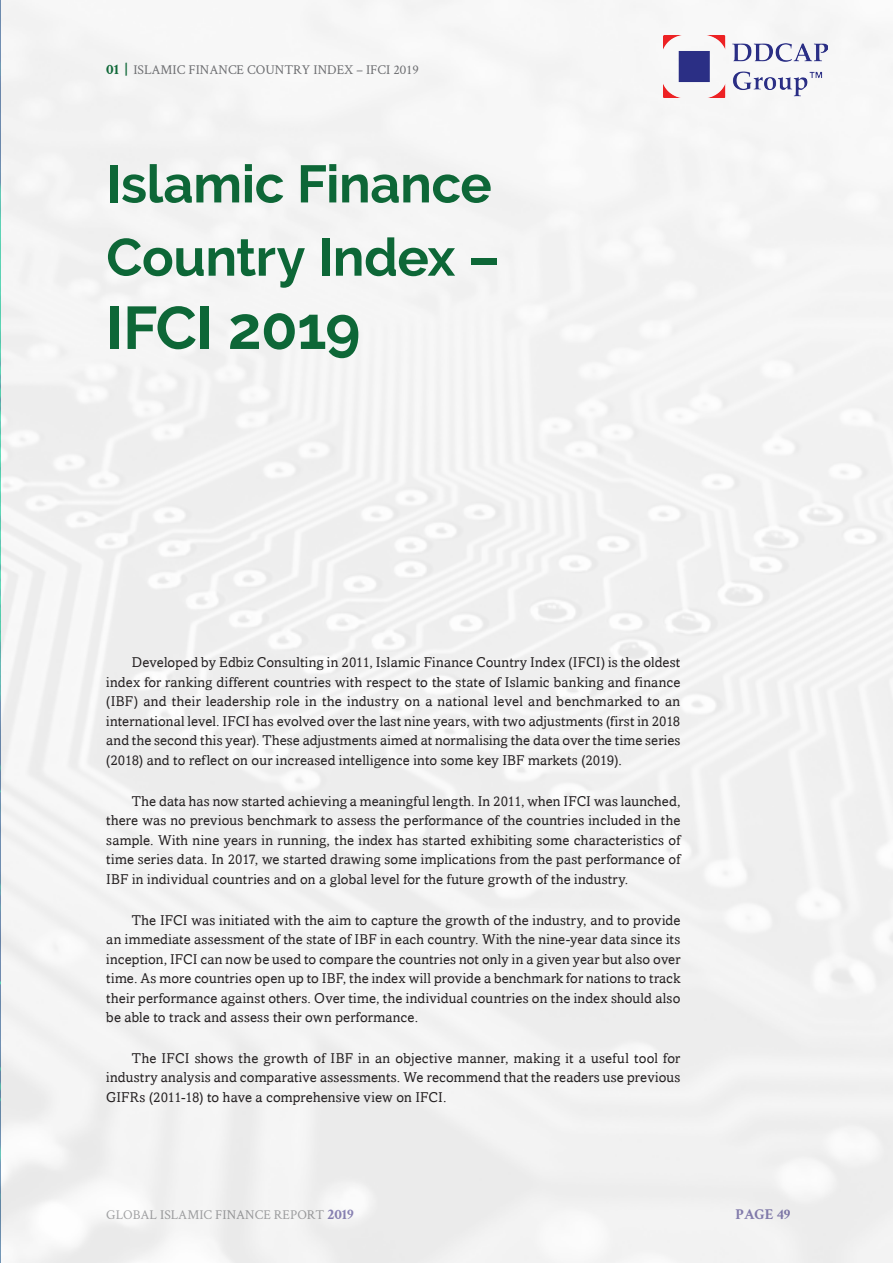
<style>
.page{position:relative;width:893px;height:1263px;background:#f3f3f3}
.page>*{position:absolute;margin:0;border:0;box-sizing:border-box;transform-origin:0 0}
.body_small_heading{font:700 60px "Raleway";letter-spacing:-.01em;color:#0d6737}
.body_small_heading-2{font:700 52.5px "Raleway";letter-spacing:-.01em;color:#0d6737}
.t1{font:700 15px "Crimson Text";color:#443989}
.body_text{font:14.25px/19.5px "Amasis";letter-spacing:.01em;color:#231f20;text-align:justify}
.t2{font:13.5px "Crimson Text";color:#6c6d70}
.s1{font-weight:700;font-size:15px;color:#0f6838}
.s2{font-weight:700;font-size:15px;color:#443989}
</style>
<div class="page">
<img style="left:663px;top:36px;width:164px;height:62px">
<p class="t2" style="left:106px;top:61px;width:314px"><span class="s1">01 |</span> ISLAMIC FINANCE COUNTRY INDEX – IFCI 2019</p>
<p class="body_small_heading-2" style="left:106px;top:154px;width:387px">Islamic Finance</p>
<p class="body_small_heading-2" style="left:106px;top:227px;width:395px">Country Index –</p>
<p class="body_small_heading" style="left:106px;top:294px;width:256px">IFCI 2019</p>
<p class="body_text" style="left:106px;top:653px;width:576px;text-indent:26px">Developed by Edbiz Consulting in 2011, Islamic Finance Country Index (IFCI) is the oldest index for ranking different countries with respect to the state of Islamic banking and finance (IBF) and their leadership role in the industry on a national level and benchmarked to an international level. IFCI has evolved over the last nine years, with two adjustments (first in 2018 and the second this year). These adjustments aimed at normalising the data over the time series (2018) and to reflect on our increased intelligence into some key IBF markets (2019).</p>
<p class="body_text" style="left:106px;top:791px;width:576px;text-indent:26px">The data has now started achieving a meaningful length. In 2011, when IFCI was launched, there was no previous benchmark to assess the performance of the countries included in the sample. With nine years in running, the index has started exhibiting some characteristics of time series data. In 2017, we started drawing some implications from the past performance of IBF in individual countries and on a global level for the future growth of the industry.</p>
<p class="body_text" style="left:106px;top:910px;width:576px;text-indent:26px">The IFCI was initiated with the aim to capture the growth of the industry, and to provide an immediate assessment of the state of IBF in each country. With the nine-year data since its inception, IFCI can now be used to compare the countries not only in a given year but also over time. As more countries open up to IBF, the index will provide a benchmark for nations to track their performance against others. Over time, the individual countries on the index should also be able to track and assess their own performance.</p>
<p class="body_text" style="left:106px;top:1048px;width:576px;text-indent:26px">The IFCI shows the growth of IBF in an objective manner, making it a useful tool for industry analysis and comparative assessments. We recommend that the readers use previous GIFRs (2011-18) to have a comprehensive view on IFCI.</p>
<p class="t2" style="left:106px;top:1205px;width:249px">GLOBAL ISLAMIC FINANCE REPORT <span class="s2">2019</span></p>
<p class="t1" style="left:736px;top:1205px;width:56px">PAGE 49</p>
</div>
